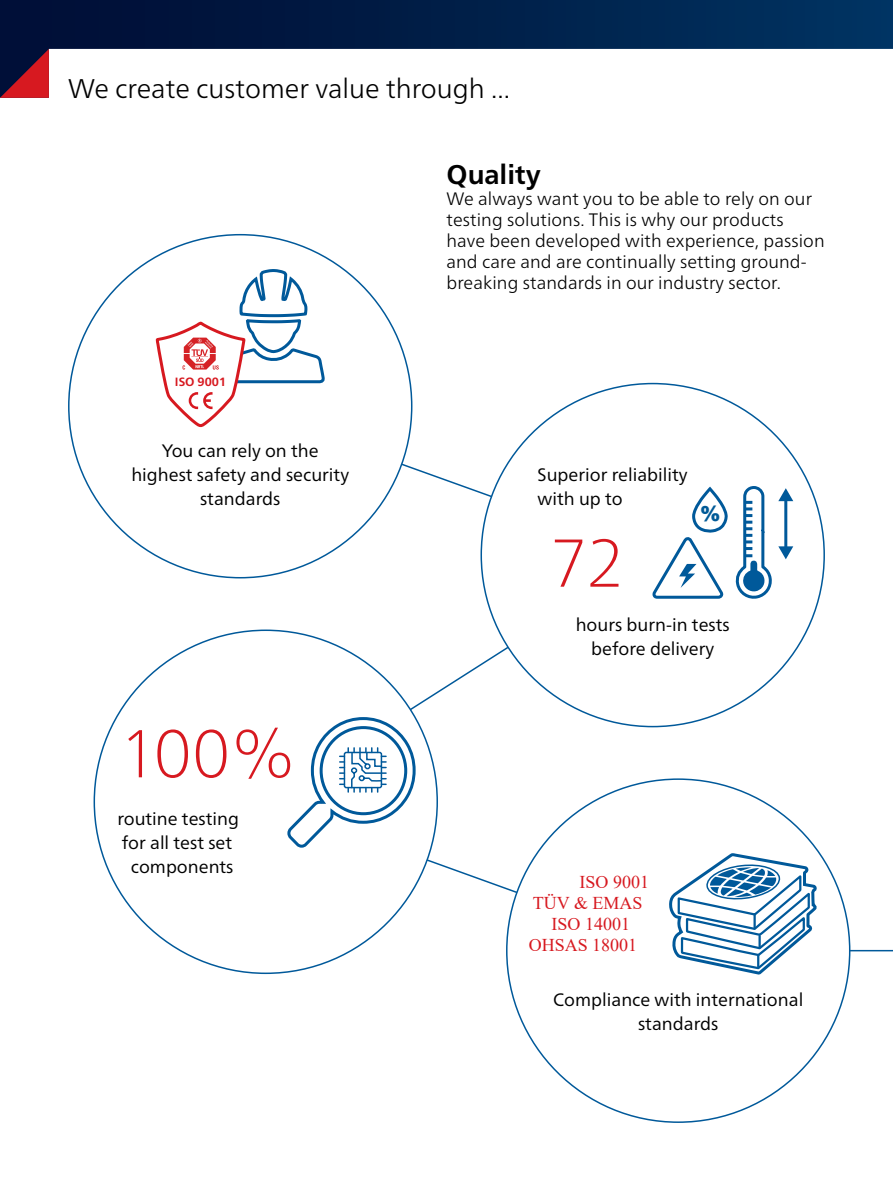
<style>
.page{position:relative;width:893px;height:1191px;background:#fff}
.page>*{position:absolute;margin:0;border:0;box-sizing:border-box;transform-origin:0 0}
.t1{font:100 67.5px "Frutiger Neue LTW1 G";color:#d71920}
.t2{font:300 27px "Frutiger Neue LTW1 G";color:#000}
.t3{font:700 27px "Frutiger Neue LTW1 G";color:#000}
.t4{font:21px "Frutiger Neue LTW1 G X Black";color:#005a97}
.t5{font:300 18px/21px "Frutiger Neue LTW1 G";letter-spacing:.005em;color:#000}
.t6{font:18px/24px "Frutiger Neue LTW1 G";color:#000;text-align:center}
.t7{font:18px "Times New Roman";color:#d71920}
.t8{font:700 12px "Frutiger Neue LTW1 G";color:#d71920}
</style>
<div class="page">
<svg style="left:264px;top:556px;width:391px;height:244px"></svg>
<svg style="left:349px;top:800px;width:246px;height:152px"></svg>
<svg style="left:325px;top:404px;width:244px;height:152px"></svg>
<div style="left:69px;top:235px;width:343px;height:343px;background:#fff;border-radius:50%"></div>
<hr style="left:824px;top:950px;width:69px;height:1px;background:#00599a">
<div style="left:507px;top:779px;width:343px;height:343px;background:#fff;border-radius:50%"></div>
<div style="left:94px;top:630px;width:343px;height:343px;background:#fff;border-radius:50%"></div>
<div style="left:481px;top:383px;width:343px;height:343px;background:#fff;border-radius:50%"></div>
<svg style="left:0;top:0;width:893px;height:49px;background:#001f49"></svg>
<svg style="left:0;top:49px;width:49px;height:49px;background:#6b142c"></svg>
<svg style="left:669px;top:853px;width:148px;height:121px"></svg>
<svg style="left:652px;top:486px;width:141px;height:113px"></svg>
<svg style="left:156px;top:269px;width:169px;height:158px"></svg>
<svg style="left:287px;top:717px;width:129px;height:130px"></svg>
<p class="t2" style="left:68px;top:72px;width:444px">We create customer value through ...</p>
<p class="t8" style="left:175px;top:375px;width:53px">ISO 9001</p>
<p class="t6" style="left:131px;top:438px;width:219px">You can rely on the highest safety and security standards</p>
<p class="t1" style="left:119px;top:705px;width:179px">100%</p>
<p class="t6" style="left:117px;top:806px;width:123px">routine testing for all test set components</p>
<p class="t3" style="left:446px;top:159px;width:96px">Quality</p>
<p class="t5" style="left:446px;top:188px;width:380px">We always want you to be able to rely on our testing solutions. This is why our products have been developed with experience, passion and care and are continually setting ground&shy;breaking standards in our industry sector.</p>
<p class="t6" style="left:538px;top:462px;width:152px;text-align:left">Superior reliability with up to</p>
<p class="t1" style="left:550px;top:514px;width:76px">72</p>
<p class="t4" style="left:700px;top:497px;width:22px">%</p>
<p class="t6" style="left:576px;top:612px;width:156px">hours burn-in tests before delivery</p>
<p class="t7" style="left:579px;top:869px;width:71px">ISO 9001</p>
<p class="t7" style="left:552px;top:911px;width:80px">ISO 14001</p>
<p class="t7" style="left:529px;top:932px;width:110px">OHSAS 18001</p>
<p class="t7" style="left:533px;top:890px;width:111px">TÜV &amp; EMAS</p>
<p class="t6" style="left:553px;top:987px;width:252px">Compliance with international standards</p>
</div>
